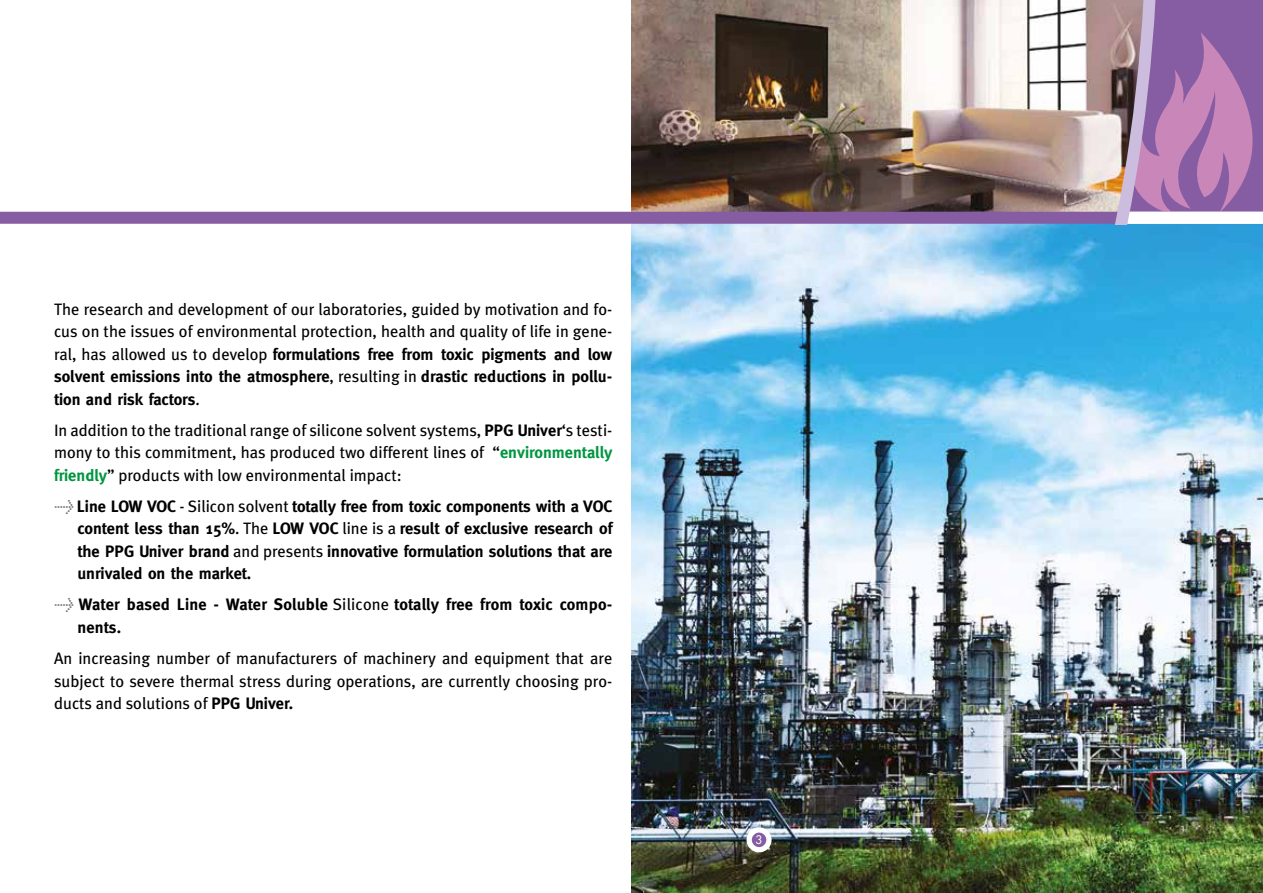
<style>
.page{position:relative;width:1263px;height:893px;background:#fff}
.page>*{position:absolute;margin:0;border:0;box-sizing:border-box;transform-origin:0 0}
.t1{font:16.5px/22.5px "Meta Plus";color:#000;text-align:justify}
.t2{font:700 16.5px/22.5px "Meta";color:#000;text-align:justify}
.t3{font:11.55px "Futura";color:#fff}
.s1{font-family:"Meta Plus";font-weight:400}
.s2{font-family:"Meta";font-weight:700}
.s3{font-family:"Meta";font-weight:700;color:#009641}
.s4{font-family:"Meta Plus";font-weight:400;font-style:italic;color:#706f6f}
</style>
<div class="page">
<img style="left:631px;top:224px;width:632px;height:669px">
<div style="left:0;top:212px;width:1127px;height:12px;background:#865ca2"></div>
<svg style="left:749px;top:830px;width:20px;height:20px"></svg>
<div style="left:746px;top:827px;width:25px;height:25px;border:5px solid #fff;border-radius:50%"></div>
<svg style="left:1203px;top:0;width:60px;height:212px;background:#a36eac"></svg>
<img style="left:631px;top:0;width:572px;height:224px">
<p class="t1" style="left:54px;top:298px;width:560px">The research and development of our laboratories, guided by motivation and fo&shy;cus on the issues of environmental protection, health and quality of life in gene-</p>
<p class="t2" style="left:54px;top:343px;width:560px"><span class="s1">ral, has allowed us to develop</span> formulations free from toxic pigments and low solvent emissions into the atmosphere<span class="s1">, resulting in</span> drastic reductions in pollu&shy;tion and risk factors<span class="s1">.</span></p>
<p class="t1" style="left:54px;top:419px;width:560px">In addition to the traditional range of silicone solvent systems, <span class="s2">PPG Univer</span>‘s testi&shy;mony to this commitment, has produced two different lines of “<span class="s3">environmentally friendly</span>” products with low environmental impact:</p>
<p class="t2" style="left:77px;top:495px;width:536px;text-indent:-23px"><span class="s4">&gt;</span> Line LOW VOC <span class="s1">- Silicon solvent</span> totally free from toxic components with a VOC content less than 15%<span class="s1">. The</span> LOW VOC <span class="s1">line is a</span> result of exclusive research of the PPG Univer brand <span class="s1">and presents</span> innovative formulation solutions that are unrivaled on the market.</p>
<p class="t2" style="left:77px;top:593px;width:536px;text-indent:-23px"><span class="s4">&gt;</span> Water based Line - Water Soluble <span class="s1">Silicone</span> totally free from toxic compo&shy;nents.</p>
<p class="t1" style="left:54px;top:647px;width:560px">An increasing number of manufacturers of machinery and equipment that are subject to severe thermal stress during operations, are currently choosing pro&shy;ducts and solutions of <span class="s2">PPG Univer.</span></p>
<p class="t3" style="left:755px;top:832px;width:9px">3</p>
</div>
